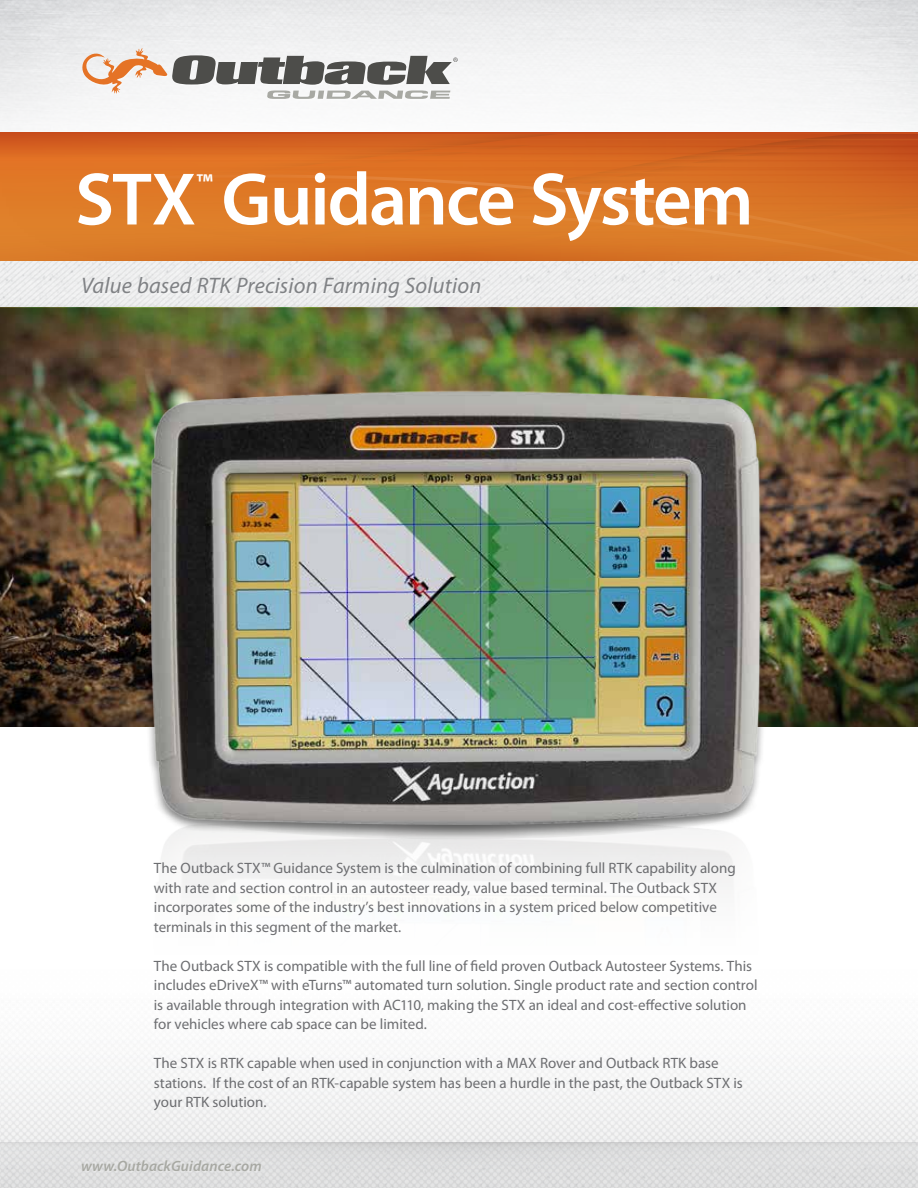
<style>
.page{position:relative;width:918px;height:1188px;background:#fff}
.page>*{position:absolute;margin:0;border:0;box-sizing:border-box;transform-origin:0 0}
.t1{font:600 75px "Myriad Pro";letter-spacing:-.025em;color:#fff}
.t2{font:600 26.25px "Myriad Pro";color:#fff}
.t3{font:italic 22.5px "Myriad Pro";letter-spacing:.01em;color:#808285}
.t4{font:15px/19.5px "Myriad Pro";color:#6d6e71}
.t5{font:italic 600 15px "Myriad Pro";letter-spacing:.005em;color:#a8a9a3}
</style>
<div class="page">
<img style="left:0;top:0;width:918px;height:133px">
<svg style="left:0;top:1053px;width:918px;height:135px"></svg>
<div style="left:0;top:1142px;width:918px;height:36px;background:#dcdddd"></div>
<div style="left:83px;top:49px;width:376px;height:51px;background:#f8f9f9"></div>
<svg style="left:81px;top:48px;width:377px;height:51px"></svg>
<svg style="left:0;top:135px;width:918px;height:172px;background:#dd8d52"></svg>
<div style="left:84px;top:278px;width:397px;height:21px;background:#eeefef"></div>
<img style="left:0;top:307px;width:918px;height:420px">
<div style="left:83px;top:1162px;width:179px;height:11px;background:#e0e1e1"></div>
<img style="left:137px;top:370px;width:645px;height:482px">
<h1 class="t1" style="left:75px;top:152px;width:680px">STX Guidance System</h1>
<h2 class="t2" style="left:196px;top:166px;width:18px">™</h2>
<h3 class="t3" style="left:81px;top:271px;width:402px">Value based RTK Precision Farming Solution</h3>
<p class="t4" style="left:154px;top:858px;width:584px">The Outback STX™ Guidance System is the culmination of combining full RTK capability along with rate and section control in an autosteer ready, value based terminal. The Outback STX incorporates some of the industry’s best innovations in a system priced below competitive terminals in this segment of the market.</p>
<p class="t4" style="left:154px;top:956px;width:605px">The Outback STX is compatible with the full line of field proven Outback Autosteer Systems. This includes eDriveX™ with eTurns™ automated turn solution. Single product rate and section control is available through integration with AC110, making the STX an ideal and cost-effective solution for vehicles where cab space can be limited.</p>
<p class="t4" style="left:154px;top:1053px;width:591px">The STX is RTK capable when used in conjunction with a MAX Rover and Outback RTK base stations. If the cost of an RTK-capable system has been a hurdle in the past, the Outback STX is your RTK solution.</p>
<p class="t5" style="left:81px;top:1157px;width:182px">www.OutbackGuidance.com</p>
</div>
